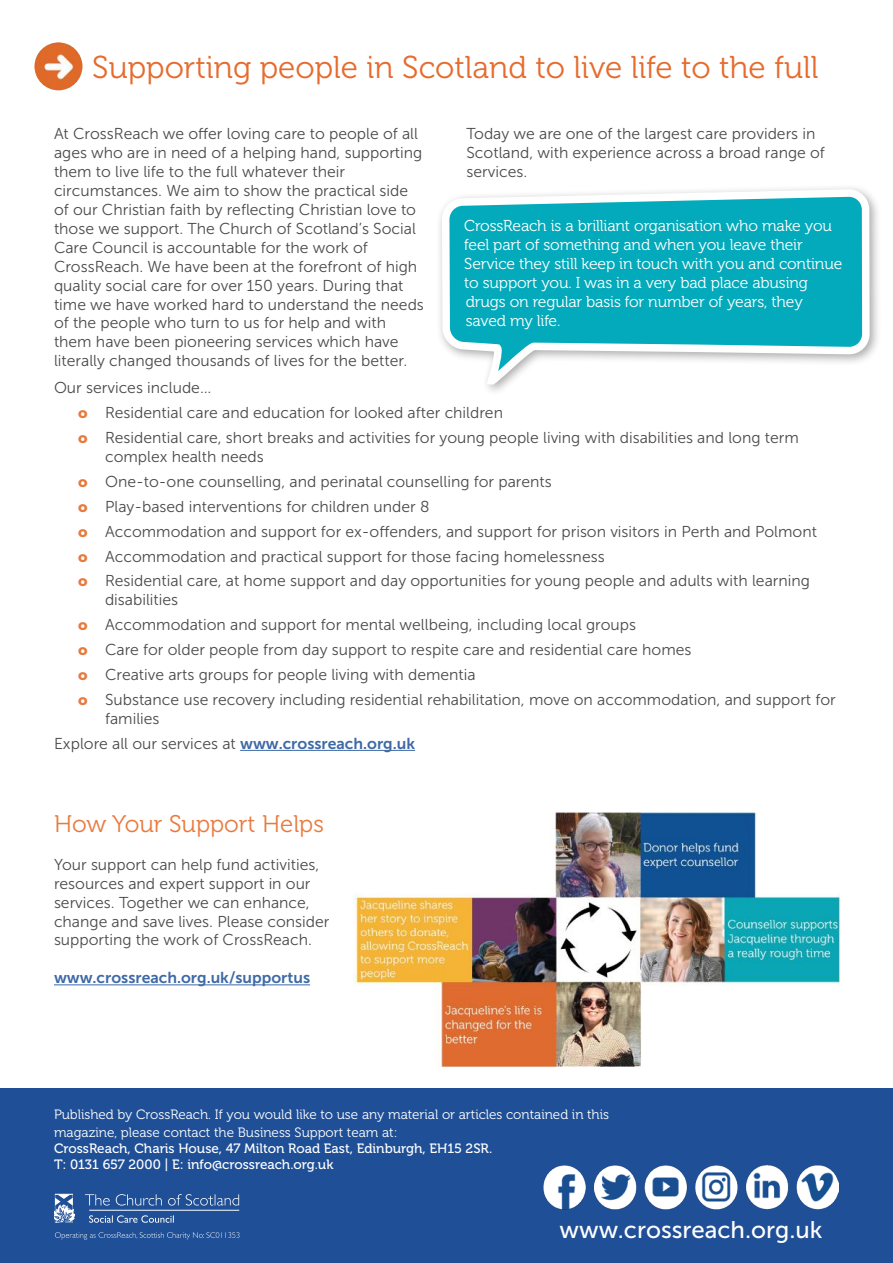
<style>
.page{position:relative;width:893px;height:1263px;background:#fff}
.page>*{position:absolute;margin:0;border:0;box-sizing:border-box;transform-origin:0 0}
.t1{font:31.5px "Museo 300";color:#e66b2d}
.t2{font:24px "Museo Sans 500";color:#fff}
.t3{font:24px "Museo 300";color:#e97a3e}
.t4{font:15.75px/18.9px "Museo Sans 300";color:#4c494a}
.t5{font:15.75px/18.9px "Museo 300";letter-spacing:-.01em;color:#fff}
.t6{font:15.75px "Museo Sans 700";color:#3d69a6}
.t7{font:13.5px/18px "Museo 300";color:#fff}
.t8{font:13.5px/16.2px "Museo 500";color:#fff}
.s1{font-family:"Museo 900";font-size:15px;color:#e97a3e}
.s2{font-family:"Museo Sans 700";color:#3d69a6}
</style>
<div class="page">
<div style="left:436px;top:183px;width:445px;height:213px;background:#241f1f;opacity:.38"></div>
<svg style="left:438px;top:193px;width:435px;height:203px"></svg>
<hr style="left:240px;top:750px;width:175px;height:1px;background:#3d69a6">
<img style="left:34px;top:42px;width:48px;height:48px;border-radius:24px">
<div style="left:0;top:1089px;width:893px;height:174px;background:#1f4f96"></div>
<svg style="left:85px;top:1194px;width:154px;height:11px"></svg>
<svg style="left:89px;top:1215px;width:85px;height:8px"></svg>
<svg style="left:55px;top:1232px;width:184px;height:8px"></svg>
<svg style="left:54px;top:1194px;width:21px;height:29px"></svg>
<hr style="left:89px;top:1210px;width:150px;height:1px;background:#fff">
<img style="left:543px;top:1164px;width:295px;height:46px">
<hr style="left:54px;top:984px;width:256px;height:1px;background:#3d69a6">
<img style="left:353px;top:812px;width:486px;height:255px">
<h1 class="t1" style="left:92px;top:50px;width:728px">Supporting people in Scotland to live life to the full</h1>
<p class="t4" style="left:54px;top:125px;width:371px">At CrossReach we offer loving care to people of all ages who are in need of a helping hand, supporting them to live life to the full whatever their circumstances. We aim to show the practical side of our Christian faith by reflecting Christian love to those we support. The Church of Scotland’s Social Care Council is accountable for the work of CrossReach. We have been at the forefront of high quality social care for over 150 years. During that time we have worked hard to understand the needs of the people who turn to us for help and with them have been pioneering services which have literally changed thousands of lives for the better.</p>
<p class="t4" style="left:466px;top:125px;width:360px">Today we are one of the largest care providers in<br>Scotland, with experience across a broad range of services.</p>
<p class="t5" style="left:464px;top:216px;width:380px">CrossReach is a brilliant organisation who make you feel part of something and when you leave their Service they still keep in touch with you and continue to support you. I was in a very bad place abusing drugs on regular basis for number of years, they saved my life.</p>
<p class="t4" style="left:78px;top:375px;width:722px;line-height:24.9px;text-indent:-24px">Our services include…<br><span class="s1">o</span> Residential care and education for looked after children<br><span class="s1">o</span> Residential care, short breaks and activities for young people living with disabilities and long term</p>
<p class="t4" style="left:78px;top:444px;width:740px;line-height:24.9px;text-indent:27px">complex health needs<br><span class="s1">o</span> One-to-one counselling, and perinatal counselling for parents<br><span class="s1">o</span> Play-based interventions for children under 8<br><span class="s1">o</span> Accommodation and support for ex-offenders, and support for prison visitors in Perth and Polmont <span class="s1">o</span> Accommodation and practical support for those facing homelessness<br><span class="s1">o</span> Residential care, at home support and day opportunities for young people and adults with learning</p>
<p class="t4" style="left:78px;top:588px;width:759px;line-height:24.9px;text-indent:27px">disabilities<br><span class="s1">o</span> Accommodation and support for mental wellbeing, including local groups<br><span class="s1">o</span> Care for older people from day support to respite care and residential care homes<br><span class="s1">o</span> Creative arts groups for people living with dementia<br><span class="s1">o</span> Substance use recovery including residential rehabilitation, move on accommodation, and support for</p>
<p class="t4" style="left:54px;top:706px;width:363px;line-height:24.9px;text-indent:51px">families<br>Explore all our services at <span class="s2">www.crossreach.org.uk</span></p>
<h2 class="t3" style="left:54px;top:811px;width:271px">How Your Support Helps</h2>
<p class="t4" style="left:54px;top:855px;width:277px">Your support can help fund activities, resources and expert support in our services. Together we can enhance, change and save lives. Please consider supporting the work of CrossReach.</p>
<p class="t6" style="left:54px;top:969px;width:258px">www.crossreach.org.uk/supportus</p>
<p class="t7" style="left:54px;top:1105px;width:557px">Published by CrossReach. If you would like to use any material or articles contained in this magazine, please contact the Business Support team at:</p>
<p class="t8" style="left:54px;top:1140px;width:440px">CrossReach, Charis House, 47 Milton Road East, Edinburgh, EH15 2SR.<br>T: 0131 657 2000 | E: info@crossreach.org.uk</p>
<h2 class="t2" style="left:560px;top:1216px;width:264px">www.crossreach.org.uk</h2>
</div>
